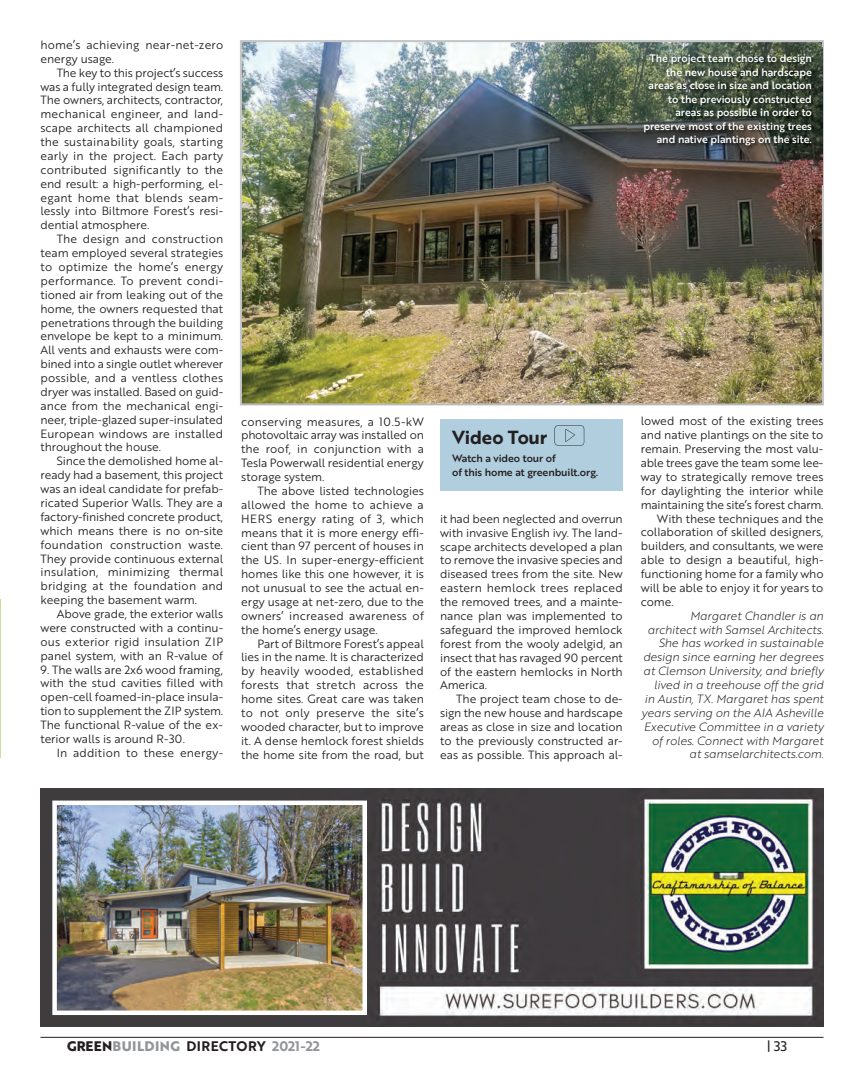
<style>
.page{position:relative;width:864px;height:1067px;background:#fff}
.page>*{position:absolute;margin:0;border:0;box-sizing:border-box;transform-origin:0 0}
.t1{font:18.45px "Brother 1816 Bold";letter-spacing:-.01em;color:#231f20}
.t2{font:13.5px "Brother 1816 Bold";letter-spacing:.03em;color:#231f20}
.t3{font:13.5px "Brother 1816 Regular";color:#231f20}
.t4{font:11.7px/13.8px "Brother 1816 Book";letter-spacing:-.005em;color:#231f20;text-align:justify}
.t5{font:11.7px/13.8px "Brother 1816 Light Italic";letter-spacing:-.01em;color:#231f20;text-align:right}
.t6{font:11.7px/14px "Brother 1816 Book";letter-spacing:.015em;color:#231f20}
.t7{font:10.5px/13.5px "Brother 1816 Medium";letter-spacing:-.005em;color:#fff;text-align:right}
.t8{font:10.35px/13.4px "Brother 1816 Medium";letter-spacing:-.01em;color:#231f20}
.s1{font-family:"Brother 1816 Extra";font-weight:700}
.s2{font-family:"Brother 1816 Extra";font-weight:700;color:#939598}
.s3{color:#939598}
</style>
<div class="page">
<hr style="left:40px;top:1037px;width:784px;height:1px;background:#231f20">
<div style="left:440px;top:418px;width:183px;height:72px;background:#b0cede"></div>
<svg style="left:555px;top:425px;width:29px;height:21px"></svg>
<img style="left:243px;top:43px;width:578px;height:359px">
<img style="left:627px;top:48px;width:197px;height:136px">
<img style="left:40px;top:789px;width:784px;height:237px">
<img style="left:57px;top:805px;width:305px;height:205px">
<div style="left:52px;top:800px;width:315px;height:215px;border:4px solid #fff"></div>
<p class="t6" style="left:40px;top:39px;width:184px">home’s achieving near-net-zero energy usage.</p>
<p class="t4" style="left:40px;top:67px;width:184px;text-indent:16px">The key to this project’s success was a fully integrated design team.<br>The owners, architects, contractor, mechanical engineer, and land&shy;scape architects all championed the sustainability goals, starting early in the project. Each party contributed significantly to the end result: a high-performing, el&shy;egant home that blends seam&shy;lessly into Biltmore Forest’s resi&shy;dential atmosphere.</p>
<p class="t4" style="left:40px;top:233px;width:184px;text-indent:16px">The design and construction team employed several strategies to optimize the home’s energy performance. To prevent condi&shy;tioned air from leaking out of the home, the owners requested that penetrations through the building envelope be kept to a minimum.<br>All vents and exhausts were com&shy;bined into a single outlet wherever possible, and a ventless clothes dryer was installed. Based on guid&shy;ance from the mechanical engi&shy;neer, triple-glazed super-insulated European windows are installed throughout the house.</p>
<p class="t4" style="left:40px;top:455px;width:184px;text-indent:16px">Since the demolished home al&shy;ready had a basement, this project was an ideal candidate for prefab&shy;ricated Superior Walls. They are a factory-finished concrete product, which means there is no on-site foundation construction waste.<br>They provide continuous external insulation, minimizing thermal bridging at the foundation and keeping the basement warm.</p>
<p class="t4" style="left:40px;top:608px;width:184px;text-indent:16px">Above grade, the exterior walls were constructed with a continu&shy;ous exterior rigid insulation ZIP panel system, with an R-value of</p>
<p class="t4" style="left:40px;top:663px;width:184px">9. The walls are 2x6 wood framing, with the stud cavities filled with open-cell foamed-in-place insula&shy;tion to supplement the ZIP system.<br>The functional R-value of the ex&shy;terior walls is around R-30.</p>
<p class="t6" style="left:57px;top:747px;width:168px">In addition to these energy-</p>
<p class="t4" style="left:241px;top:415px;width:184px">conserving measures, a 10.5-kW photovoltaic array was installed on the roof, in conjunction with a Tesla Powerwall residential energy storage system.</p>
<p class="t4" style="left:241px;top:485px;width:184px;text-indent:16px">The above listed technologies allowed the home to achieve a HERS energy rating of 3, which means that it is more energy effi&shy;cient than 97 percent of houses in the US. In super-energy-efficient homes like this one however, it is not unusual to see the actual en&shy;ergy usage at net-zero, due to the owners’ increased awareness of the home’s energy usage.</p>
<p class="t4" style="left:241px;top:637px;width:184px;text-indent:16px">Part of Biltmore Forest’s appeal lies in the name. It is characterized by heavily wooded, established forests that stretch across the home sites. Great care was taken to not only preserve the site’s wooded character, but to improve it. A dense hemlock forest shields the home site from the road, but</p>
<h1 class="t1" style="left:452px;top:430px;width:97px">Video Tour</h1>
<p class="t8" style="left:452px;top:453px;width:148px">Watch a video tour of<br>of this home at greenbuilt.org.</p>
<p class="t4" style="left:440px;top:513px;width:184px">it had been neglected and overrun with invasive English ivy. The land&shy;scape architects developed a plan to remove the invasive species and diseased trees from the site. New eastern hemlock trees replaced the removed trees, and a mainte&shy;nance plan was implemented to safeguard the improved hemlock forest from the wooly adelgid, an insect that has ravaged 90 percent of the eastern hemlocks in North America.</p>
<p class="t4" style="left:440px;top:693px;width:184px;text-indent:16px">The project team chose to de&shy;sign the new house and hardscape areas as close in size and location to the previously constructed ar&shy;eas as possible. This approach al-</p>
<p class="t7" style="left:644px;top:53px;width:170px">The project team chose to design the new house and hardscape areas as close in size and location to the previously constructed areas as possible in order to preserve most of the existing trees and native plantings on the site.</p>
<p class="t4" style="left:641px;top:415px;width:184px">lowed most of the existing trees</p>
<p class="t4" style="left:641px;top:429px;width:184px">and native plantings on the site to</p>
<p class="t4" style="left:641px;top:443px;width:184px">remain. Preserving the most valu-</p>
<p class="t4" style="left:641px;top:457px;width:184px">able trees gave the team some lee-</p>
<p class="t4" style="left:641px;top:471px;width:184px">way to strategically remove trees</p>
<p class="t4" style="left:641px;top:485px;width:184px">for daylighting the interior while</p>
<p class="t4" style="left:641px;top:499px;width:184px">maintaining the site’s forest charm.</p>
<p class="t4" style="left:657px;top:512px;width:168px">With these techniques and the</p>
<p class="t4" style="left:641px;top:526px;width:184px">collaboration of skilled designers,</p>
<p class="t4" style="left:641px;top:540px;width:184px">builders, and consultants, we were</p>
<p class="t4" style="left:641px;top:554px;width:184px">able to design a beautiful, high-</p>
<p class="t4" style="left:641px;top:568px;width:184px">functioning home for a family who</p>
<p class="t4" style="left:641px;top:582px;width:184px">will be able to enjoy it for years to</p>
<p class="t4" style="left:641px;top:596px;width:34px">come.</p>
<p class="t5" style="left:641px;top:610px;width:184px">Margaret Chandler is an architect with Samsel Architects.<br>She has worked in sustainable design since earning her degrees at Clemson University, and briefly lived in a treehouse off the grid in Austin, TX. Margaret has spent years serving on the AIA Asheville<br>Executive Committee in a variety of roles. Connect with Margaret at samselarchitects.com.</p>
<p class="t2" style="left:67px;top:1041px;width:254px"><span class="s1">GREEN</span><span class="s2">BUILDING</span> DIRECTORY <span class="s3">2021-22</span></p>
<p class="t3" style="left:767px;top:1041px;width:22px">| 33</p>
</div>
